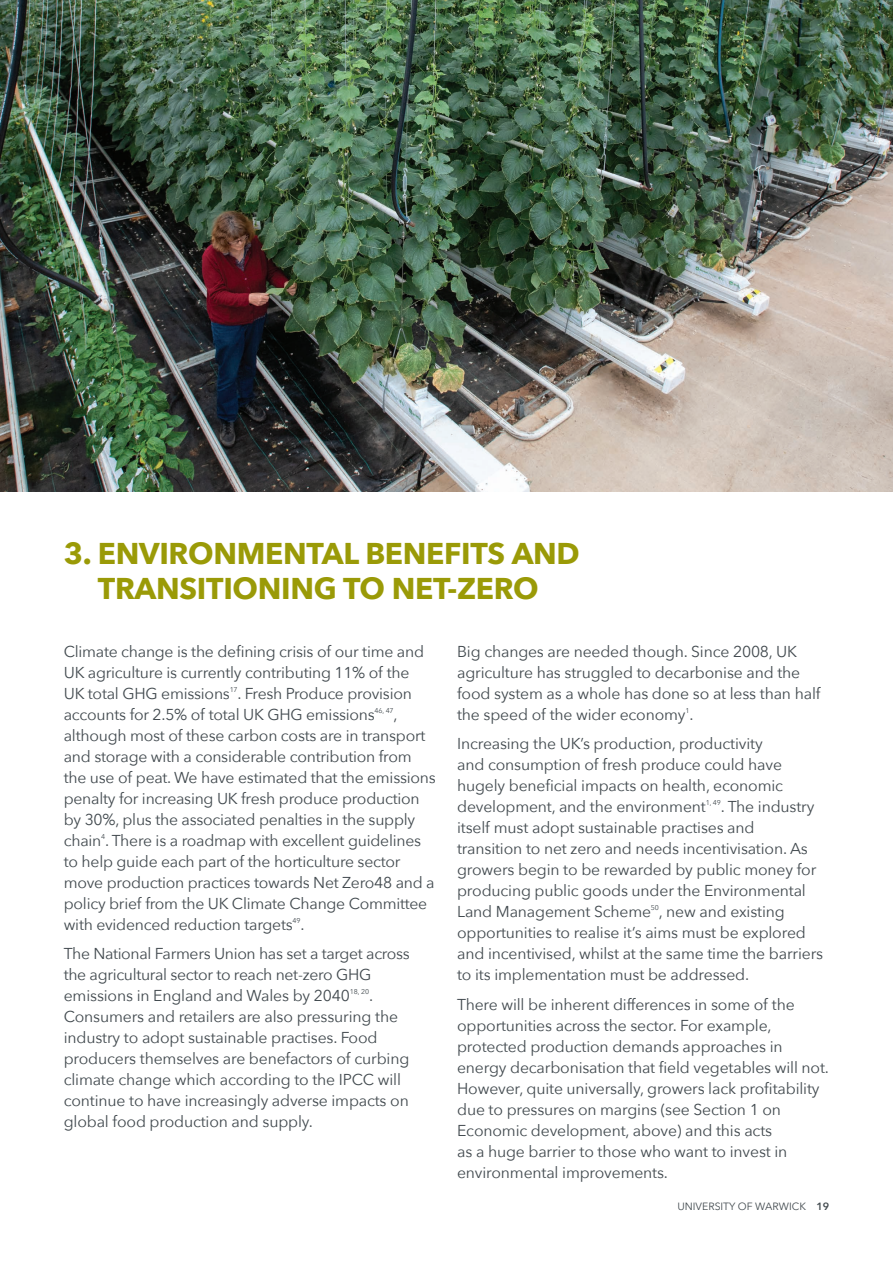
<style>
.page{position:relative;width:893px;height:1263px;background:#fff}
.page>*{position:absolute;margin:0;border:0;box-sizing:border-box;transform-origin:0 0}
.TITLE_20_26{font:700 30px/34.5px "Avenir Next";letter-spacing:-.01em;color:#9a9a07;text-align:center}
.BODY_COPY_10_5_14{font:15.75px/21px "Avenir Next";letter-spacing:-.01em;color:#41494e}
.t1{font:10.5px "Avenir Next";color:#41494e}
.BODY_COPY_10_5_14-2{font:7.05px "Avenir Next";letter-spacing:-.01em;color:#41494e}
.s1{font-weight:600}
</style>
<div class="page">
<img style="left:0;top:0;width:893px;height:491px">
<p class="TITLE_20_26" style="left:64px;top:536px;width:518px">3. ENVIRONMENTAL BENEFITS AND<br>TRANSITIONING TO NET-ZERO</p>
<p class="BODY_COPY_10_5_14" style="left:64px;top:640px;width:362px">Climate change is the defining crisis of our time and<br>UK agriculture is currently contributing 11% of the<br>UK total GHG emissions</p>
<p class="BODY_COPY_10_5_14-2" style="left:230px;top:683px;width:10px">17</p>
<p class="BODY_COPY_10_5_14" style="left:64px;top:682px;width:350px;text-indent:174px">. Fresh Produce provision accounts for 2.5% of total UK GHG emissions</p>
<p class="BODY_COPY_10_5_14-2" style="left:375px;top:704px;width:21px">46, 47</p>
<p class="BODY_COPY_10_5_14" style="left:64px;top:703px;width:374px;text-indent:330px">, although most of these carbon costs are in transport and storage with a considerable contribution from the use of peat. We have estimated that the emissions penalty for increasing UK fresh produce production by 30%, plus the associated penalties in the supply chain . There is a roadmap with excellent guidelines</p>
<p class="BODY_COPY_10_5_14-2" style="left:101px;top:830px;width:6px">4</p>
<p class="BODY_COPY_10_5_14" style="left:64px;top:850px;width:372px">to help guide each part of the horticulture sector move production practices towards Net Zero48 and a policy brief from the UK Climate Change Committee with evidenced reduction targets</p>
<p class="BODY_COPY_10_5_14-2" style="left:293px;top:914px;width:10px">49</p>
<p class="BODY_COPY_10_5_14" style="left:300px;top:913px;width:6px">.</p>
<p class="BODY_COPY_10_5_14" style="left:64px;top:943px;width:348px">The National Farmers Union has set a target across the agricultural sector to reach net-zero GHG emissions in England and Wales by 2040</p>
<p class="BODY_COPY_10_5_14-2" style="left:350px;top:986px;width:21px">18, 20</p>
<p class="BODY_COPY_10_5_14" style="left:64px;top:985px;width:347px;text-indent:305px">.<br>Consumers and retailers are also pressuring the industry to adopt sustainable practises. Food producers themselves are benefactors of curbing climate change which according to the IPCC will continue to have increasingly adverse impacts on global food production and supply.</p>
<p class="BODY_COPY_10_5_14" style="left:457px;top:640px;width:365px">Big changes are needed though. Since 2008, UK agriculture has struggled to decarbonise and the food system as a whole has done so at less than half the speed of the wider economy .</p>
<p class="BODY_COPY_10_5_14-2" style="left:685px;top:704px;width:6px">1</p>
<p class="BODY_COPY_10_5_14" style="left:457px;top:733px;width:327px">Increasing the UK’s production, productivity and consumption of fresh produce could have hugely beneficial impacts on health, economic development, and the environment</p>
<p class="BODY_COPY_10_5_14-2" style="left:706px;top:797px;width:17px">1, 49</p>
<p class="BODY_COPY_10_5_14" style="left:457px;top:796px;width:361px;text-indent:264px">. The industry itself must adopt sustainable practises and transition to net zero and needs incentivisation. As growers begin to be rewarded by public money for producing public goods under the Environmental Land Management Scheme</p>
<p class="BODY_COPY_10_5_14-2" style="left:651px;top:902px;width:10px">50</p>
<p class="BODY_COPY_10_5_14" style="left:457px;top:901px;width:368px;text-indent:202px">, new and existing opportunities to realise it’s aims must be explored and incentivised, whilst at the same time the barriers to its implementation must be addressed.</p>
<p class="BODY_COPY_10_5_14" style="left:457px;top:993px;width:373px">There will be inherent differences in some of the opportunities across the sector. For example, protected production demands approaches in energy decarbonisation that field vegetables will not.<br>However, quite universally, growers lack profitability due to pressures on margins (see Section 1 on Economic development, above) and this acts<br>as a huge barrier to those who want to invest in environmental improvements.</p>
<p class="t1" style="left:677px;top:1197px;width:153px">UNIVERSITY OF WARWICK <span class="s1">19</span></p>
</div>
